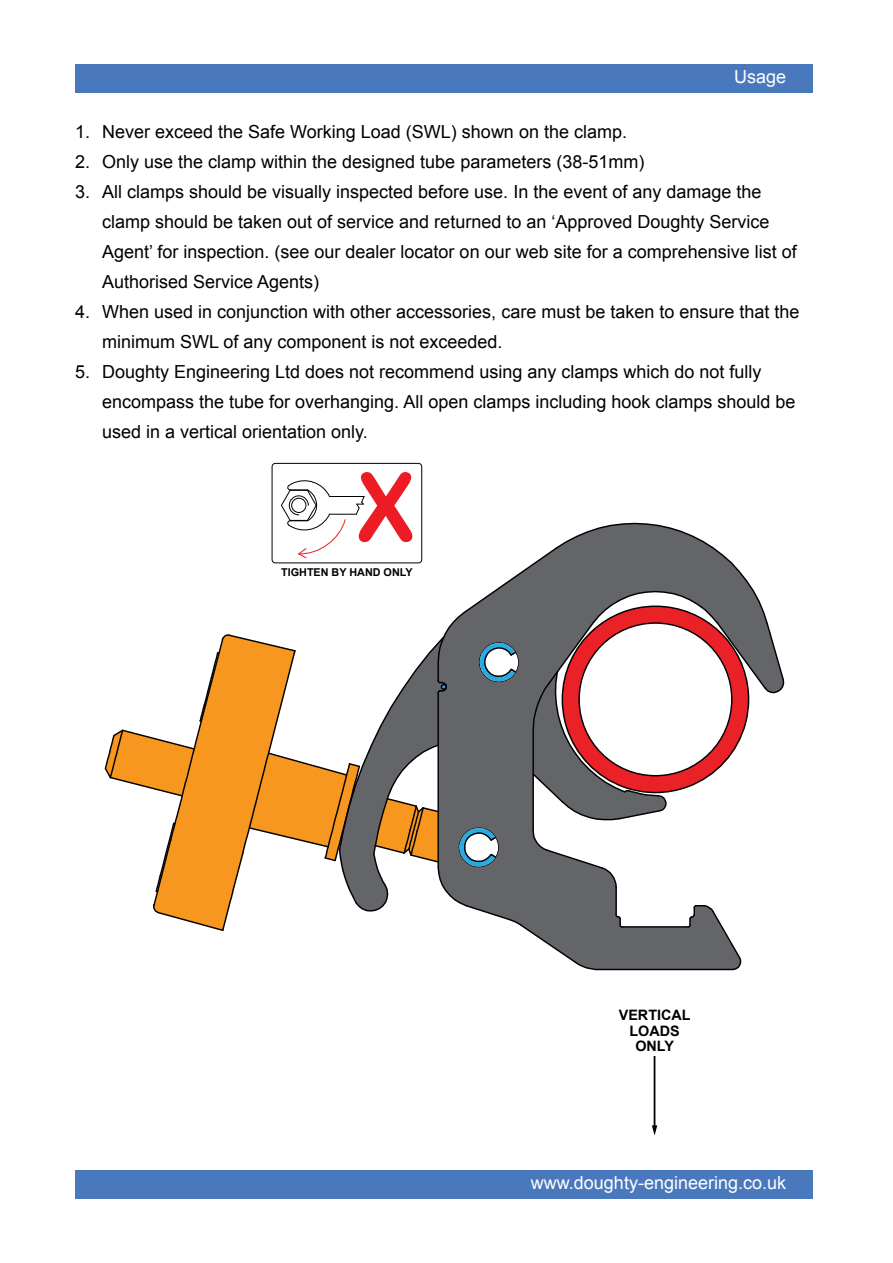
<style>
.page{position:relative;width:893px;height:1263px;background:#fff}
.page>*{position:absolute;margin:0;border:0;box-sizing:border-box;transform-origin:0 0}
.t1{font:18px/30px "Arial";color:#000}
.t2{font:18px "Arial";color:#fff}
.t3{font:700 14.4px/15.6px "Arial";color:#000;text-align:center}
.t4{font:700 10.8px "Arial";color:#000}
</style>
<div class="page">
<div style="left:75px;top:64px;width:738px;height:29px;background:#4a78bc"></div>
<div style="left:75px;top:1170px;width:738px;height:29px;background:#4a78bc"></div>
<hr style="left:654px;top:1056px;width:1px;height:71px;background:#000">
<svg style="left:652px;top:1125px;width:5px;height:10px"></svg>
<svg style="left:104px;top:472px;width:681px;height:499px"></svg>
<div style="left:272px;top:463px;width:150px;height:100px;border:1px solid #000;border-radius:3px"></div>
<p class="t2" style="left:734px;top:65px;width:54px">Usage</p>
<p class="t1" style="left:75px;top:117px;width:553px">1. Never exceed the Safe Working Load (SWL) shown on the clamp.</p>
<p class="t1" style="left:75px;top:147px;width:571px">2. Only use the clamp within the designed tube parameters (38-51mm)</p>
<p class="t1" style="left:102px;top:177px;width:696px;text-indent:-27px">3. All clamps should be visually inspected before use. In the event of any damage the clamp should be taken out of service and returned to an ‘Approved Doughty Service Agent’ for inspection. (see our dealer locator on our web site for a comprehensive list of Authorised Service Agents)</p>
<p class="t1" style="left:102px;top:297px;width:699px;text-indent:-27px">4. When used in conjunction with other accessories, care must be taken to ensure that the minimum SWL of any component is not exceeded.</p>
<p class="t1" style="left:102px;top:357px;width:695px;text-indent:-27px">5. Doughty Engineering Ltd does not recommend using any clamps which do not fully encompass the tube for overhanging. All open clamps including hook clamps should be used in a vertical orientation only.</p>
<p class="t4" style="left:281px;top:565px;width:133px">TIGHTEN BY HAND ONLY</p>
<p class="t3" style="left:619px;top:1008px;width:73px">VERTICAL<br>LOADS<br>ONLY</p>
<p class="t2" style="left:531px;top:1171px;width:257px">www.doughty-engineering.co.uk</p>
</div>
